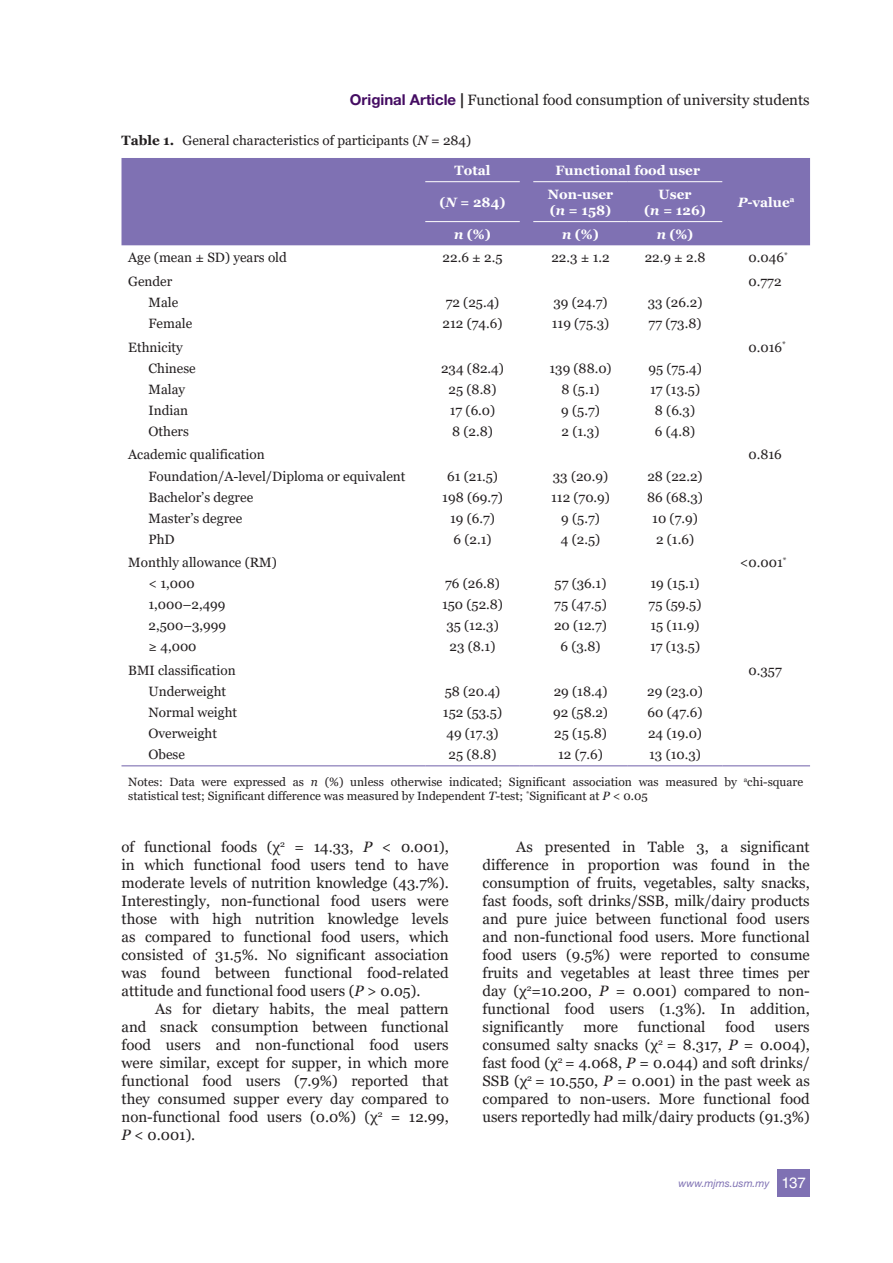
<style>
.page{position:relative;width:893px;height:1263px;background:#fff}
.page>*{position:absolute;margin:0;border:0;box-sizing:border-box;transform-origin:0 0}
.t1{font:15px/18px "Georgia";color:#231f20;text-align:justify}
.t2{font:13.5px "Georgia";color:#231f20}
.t3{font:700 13.5px/16.2px "Georgia";color:#fff}
.t4{font:12px/14.4px "Georgia";color:#231f20}
.t5{font:italic 10.5px "Helvetica Neue LT Std";color:#7f71b3}
.s1{font-family:"Helvetica Neue LT Std";font-weight:700;color:#440c62}
.s2{font-family:"Helvetica Neue LT Std";font-weight:700}
.s3{font-weight:700}
.s4{font-style:italic}
.s5{font-family:"Helvetica LT Std";font-style:normal;font-size:15px;color:#fff}
</style>
<div class="page">
<div style="left:777px;top:1169px;width:33px;height:27px;background:#7f71b3"></div>
<div style="left:122px;top:158px;width:688px;height:87px;background:#7f71b3"></div>
<hr style="left:122px;top:765px;width:303px;height:1px;background:#7f71b3">
<hr style="left:425px;top:765px;width:95px;height:1px;background:#7f71b3">
<svg style="left:520px;top:765px;width:13px;height:1px"></svg>
<hr style="left:533px;top:765px;width:95px;height:1px;background:#7f71b3">
<hr style="left:628px;top:765px;width:94px;height:1px;background:#7f71b3">
<hr style="left:722px;top:765px;width:88px;height:1px;background:#7f71b3">
<hr style="left:425px;top:181px;width:95px;height:1px;background:#fff">
<hr style="left:425px;top:221px;width:95px;height:1px;background:#fff">
<hr style="left:533px;top:181px;width:95px;height:1px;background:#fff">
<hr style="left:628px;top:181px;width:94px;height:1px;background:#fff">
<hr style="left:533px;top:221px;width:95px;height:1px;background:#fff">
<hr style="left:628px;top:221px;width:94px;height:1px;background:#fff">
<p class="t1" style="left:350px;top:91px;width:461px"><span class="s1">Original Article</span> <span class="s2">|</span> Functional food consumption of university students</p>
<p class="t2" style="left:122px;top:132px;width:351px"><span class="s3">Table 1.</span> General characteristics of participants (<span class="s4">N</span> = 284)</p>
<p class="t3" style="left:455px;top:162px;width:37px">Total</p>
<p class="t3" style="left:556px;top:162px;width:146px">Functional food user</p>
<p class="t3" style="left:440px;top:194px;width:67px">(<span class="s4">N</span> = 284)</p>
<p class="t3" style="left:548px;top:186px;width:67px">Non-user (<span class="s4">n</span> = 158)</p>
<p class="t3" style="left:644px;top:186px;width:63px;text-align:center">User<br>(<span class="s4">n</span> = 126)</p>
<p class="t3" style="left:454px;top:226px;width:38px"><span class="s4">n</span> (%)</p>
<p class="t3" style="left:562px;top:226px;width:38px"><span class="s4">n</span> (%)</p>
<p class="t3" style="left:657px;top:226px;width:38px"><span class="s4">n</span> (%)</p>
<p class="t3" style="left:738px;top:194px;width:58px"><span class="s4">P</span>-value<sup>a</sup></p>
<p class="t2" style="left:128px;top:249px;width:160px">Age (mean ± SD) years old</p>
<p class="t2" style="left:443px;top:249px;width:61px">22.6 ± 2.5</p>
<p class="t2" style="left:551px;top:249px;width:60px">22.3 ± 1.2</p>
<p class="t2" style="left:645px;top:249px;width:62px">22.9 ± 2.8</p>
<p class="t2" style="left:748px;top:249px;width:41px">0.046<sup>*</sup></p>
<p class="t2" style="left:128px;top:273px;width:46px">Gender</p>
<p class="t2" style="left:748px;top:273px;width:35px">0.772</p>
<p class="t2" style="left:148px;top:294px;width:31px">Male</p>
<p class="t2" style="left:446px;top:294px;width:55px">72 (25.4)</p>
<p class="t2" style="left:553px;top:294px;width:56px">39 (24.7)</p>
<p class="t2" style="left:648px;top:294px;width:56px">33 (26.2)</p>
<p class="t2" style="left:149px;top:315px;width:45px">Female</p>
<p class="t2" style="left:443px;top:315px;width:61px">212 (74.6)</p>
<p class="t2" style="left:552px;top:315px;width:59px">119 (75.3)</p>
<p class="t2" style="left:649px;top:315px;width:54px">77 (73.8)</p>
<p class="t2" style="left:128px;top:339px;width:56px">Ethnicity</p>
<p class="t2" style="left:748px;top:339px;width:39px">0.016<sup>*</sup></p>
<p class="t2" style="left:148px;top:360px;width:49px">Chinese</p>
<p class="t2" style="left:441px;top:360px;width:64px">234 (82.4)</p>
<p class="t2" style="left:549px;top:360px;width:64px">139 (88.0)</p>
<p class="t2" style="left:648px;top:360px;width:55px">95 (75.4)</p>
<p class="t2" style="left:148px;top:381px;width:38px">Malay</p>
<p class="t2" style="left:449px;top:381px;width:49px">25 (8.8)</p>
<p class="t2" style="left:562px;top:381px;width:40px">8 (5.1)</p>
<p class="t2" style="left:650px;top:381px;width:51px">17 (13.5)</p>
<p class="t2" style="left:148px;top:402px;width:41px">Indian</p>
<p class="t2" style="left:450px;top:402px;width:47px">17 (6.0)</p>
<p class="t2" style="left:561px;top:402px;width:40px">9 (5.7)</p>
<p class="t2" style="left:655px;top:402px;width:42px">8 (6.3)</p>
<p class="t2" style="left:148px;top:423px;width:42px">Others</p>
<p class="t2" style="left:452px;top:423px;width:42px">8 (2.8)</p>
<p class="t2" style="left:562px;top:423px;width:39px">2 (1.3)</p>
<p class="t2" style="left:655px;top:423px;width:42px">6 (4.8)</p>
<p class="t2" style="left:128px;top:447px;width:138px">Academic qualification</p>
<p class="t2" style="left:748px;top:447px;width:35px">0.816</p>
<p class="t2" style="left:148px;top:468px;width:259px">Foundation/A-level/Diploma or equivalent</p>
<p class="t2" style="left:447px;top:468px;width:52px">61 (21.5)</p>
<p class="t2" style="left:553px;top:468px;width:57px">33 (20.9)</p>
<p class="t2" style="left:647px;top:468px;width:57px">28 (22.2)</p>
<p class="t2" style="left:148px;top:489px;width:106px">Bachelor’s degree</p>
<p class="t2" style="left:442px;top:489px;width:62px">198 (69.7)</p>
<p class="t2" style="left:551px;top:489px;width:60px">112 (70.9)</p>
<p class="t2" style="left:647px;top:489px;width:57px">86 (68.3)</p>
<p class="t2" style="left:148px;top:510px;width:95px">Master’s degree</p>
<p class="t2" style="left:450px;top:510px;width:46px">19 (6.7)</p>
<p class="t2" style="left:561px;top:510px;width:40px">9 (5.7)</p>
<p class="t2" style="left:652px;top:510px;width:47px">10 (7.9)</p>
<p class="t2" style="left:148px;top:531px;width:28px">PhD</p>
<p class="t2" style="left:454px;top:531px;width:40px">6 (2.1)</p>
<p class="t2" style="left:561px;top:531px;width:41px">4 (2.5)</p>
<p class="t2" style="left:656px;top:531px;width:40px">2 (1.6)</p>
<p class="t2" style="left:128px;top:554px;width:150px">Monthly allowance (RM)</p>
<p class="t2" style="left:740px;top:554px;width:48px">&lt;0.001<sup>*</sup></p>
<p class="t2" style="left:148px;top:575px;width:48px">&lt; 1,000</p>
<p class="t2" style="left:445px;top:575px;width:56px">76 (26.8)</p>
<p class="t2" style="left:555px;top:575px;width:53px">57 (36.1)</p>
<p class="t2" style="left:650px;top:575px;width:51px">19 (15.1)</p>
<p class="t2" style="left:148px;top:596px;width:79px">1,000–2,499</p>
<p class="t2" style="left:442px;top:596px;width:62px">150 (52.8)</p>
<p class="t2" style="left:554px;top:596px;width:54px">75 (47.5)</p>
<p class="t2" style="left:649px;top:596px;width:54px">75 (59.5)</p>
<p class="t2" style="left:148px;top:617px;width:79px">2,500–3,999</p>
<p class="t2" style="left:446px;top:617px;width:54px">35 (12.3)</p>
<p class="t2" style="left:554px;top:617px;width:54px">20 (12.7)</p>
<p class="t2" style="left:650px;top:617px;width:51px">15 (11.9)</p>
<p class="t2" style="left:148px;top:638px;width:50px">≥ 4,000</p>
<p class="t2" style="left:450px;top:638px;width:47px">23 (8.1)</p>
<p class="t2" style="left:560px;top:638px;width:42px">6 (3.8)</p>
<p class="t2" style="left:650px;top:638px;width:51px">17 (13.5)</p>
<p class="t2" style="left:128px;top:662px;width:109px">BMI classification</p>
<p class="t2" style="left:748px;top:662px;width:35px">0.357</p>
<p class="t2" style="left:149px;top:683px;width:79px">Underweight</p>
<p class="t2" style="left:445px;top:683px;width:57px">58 (20.4)</p>
<p class="t2" style="left:554px;top:683px;width:55px">29 (18.4)</p>
<p class="t2" style="left:647px;top:683px;width:57px">29 (23.0)</p>
<p class="t2" style="left:149px;top:704px;width:90px">Normal weight</p>
<p class="t2" style="left:443px;top:704px;width:61px">152 (53.5)</p>
<p class="t2" style="left:553px;top:704px;width:56px">92 (58.2)</p>
<p class="t2" style="left:648px;top:704px;width:56px">60 (47.6)</p>
<p class="t2" style="left:149px;top:725px;width:70px">Overweight</p>
<p class="t2" style="left:446px;top:725px;width:54px">49 (17.3)</p>
<p class="t2" style="left:554px;top:725px;width:54px">25 (15.8)</p>
<p class="t2" style="left:648px;top:725px;width:55px">24 (19.0)</p>
<p class="t2" style="left:149px;top:746px;width:38px">Obese</p>
<p class="t2" style="left:449px;top:746px;width:49px">25 (8.8)</p>
<p class="t2" style="left:558px;top:746px;width:46px">12 (7.6)</p>
<p class="t2" style="left:649px;top:746px;width:53px">13 (10.3)</p>
<p class="t4" style="left:128px;top:775px;width:677px">Notes: Data were expressed as <span class="s4">n</span> (%) unless otherwise indicated; Significant association was measured by <sup>a</sup>chi-square statistical test; Significant difference was measured by Independent <span class="s4">T</span>-test; <sup>*</sup>Significant at <span class="s4">P</span> &lt; 0.05</p>
<p class="t1" style="left:121px;top:838px;width:329px">of functional foods (χ<sup>2</sup> = 14.33, <span class="s4">P</span> &lt; 0.001), in which functional food users tend to have moderate levels of nutrition knowledge (43.7%).<br>Interestingly, non-functional food users were those with high nutrition knowledge levels as compared to functional food users, which consisted of 31.5%. No significant association was found between functional food-related attitude and functional food users (<span class="s4">P</span> &gt; 0.05).</p>
<p class="t1" style="left:121px;top:1000px;width:329px;text-indent:34px">As for dietary habits, the meal pattern and snack consumption between functional food users and non-functional food users were similar, except for supper, in which more functional food users (7.9%) reported that they consumed supper every day compared to non-functional food users (0.0%) (χ<sup>2</sup> = 12.99, <span class="s4">P</span> &lt; 0.001).</p>
<p class="t1" style="left:482px;top:838px;width:329px;text-indent:34px">As presented in Table 3, a significant difference in proportion was found in the consumption of fruits, vegetables, salty snacks, fast foods, soft drinks/SSB, milk/dairy products and pure juice between functional food users and non-functional food users. More functional food users (9.5%) were reported to consume fruits and vegetables at least three times per day (χ<sup>2</sup>=10.200, <span class="s4">P</span> = 0.001) compared to non&shy;functional food users (1.3%). In addition, significantly</p>
<p class="t1" style="left:583px;top:1018px;width:36px">more</p>
<p class="t1" style="left:638px;top:1018px;width:69px">functional</p>
<p class="t1" style="left:725px;top:1018px;width:31px">food</p>
<p class="t1" style="left:482px;top:1018px;width:329px;text-indent:292px">users consumed salty snacks (χ<sup>2</sup> = 8.317, <span class="s4">P</span> = 0.004), fast food (χ<sup>2</sup> = 4.068, <span class="s4">P</span> = 0.044) and soft drinks/ SSB (χ<sup>2</sup> = 10.550, <span class="s4">P</span> = 0.001) in the past week as compared to non-users. More functional food users reportedly had milk/dairy products (91.3%)</p>
<p class="t5" style="left:679px;top:1176px;width:129px">www.mjms.usm.my <span class="s5">137</span></p>
</div>
